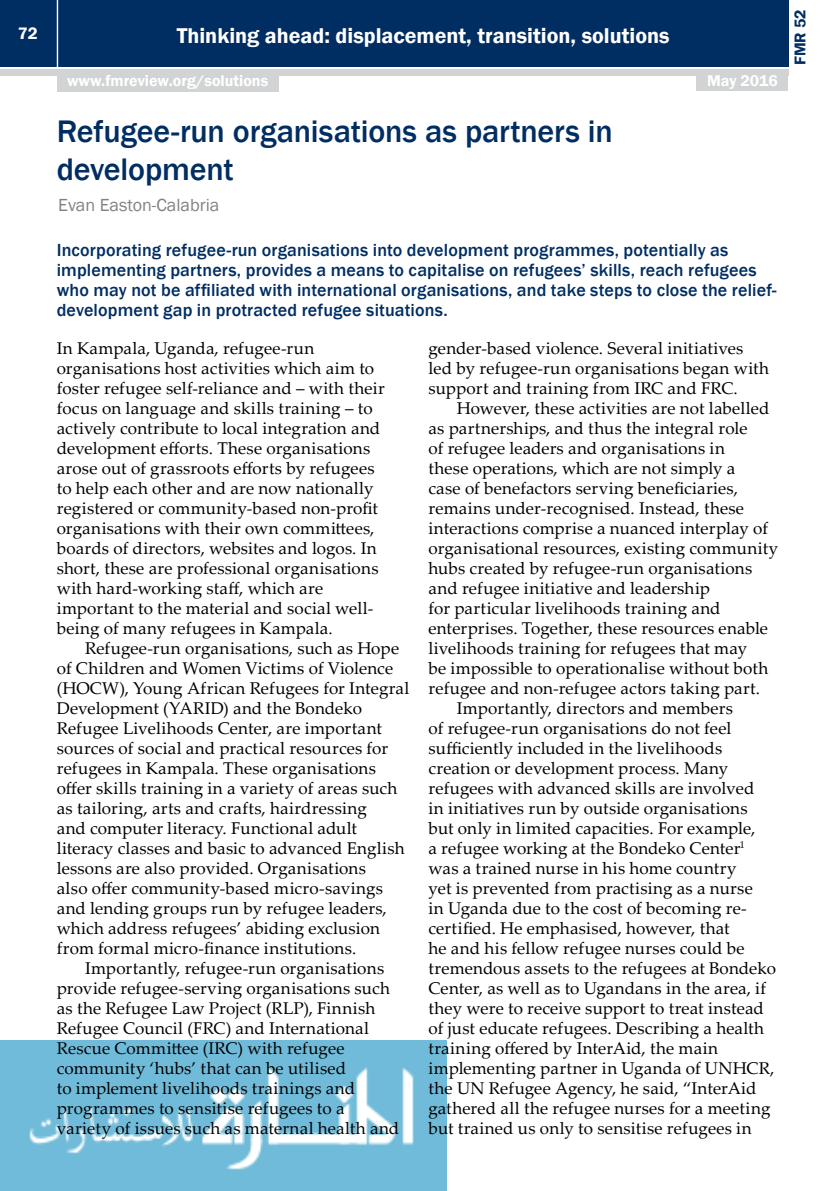
<style>
.page{position:relative;width:840px;height:1191px;background:#fff}
.page>*{position:absolute;margin:0;border:0;box-sizing:border-box;transform-origin:0 0}
.t1{font:500 32px/38px "Franklin Gothic";letter-spacing:-.005em;color:#002d62}
.t2{font:600 22px "Franklin Gothic";color:#fff}
.t3{font:500 18px/20px "Franklin Gothic";letter-spacing:.01em;color:#002d62}
.t4{font:18px "Franklin Gothic";color:#808285}
.t5{font:17px/20px "Palatino Linotype";letter-spacing:.01em;color:#000}
.t6{font:600 17px "Franklin Gothic";color:#fff}
.t7{font:600 16px "Franklin Gothic";color:#fff}
.t8{font:600 16px "Franklin Gothic";color:#002d62}
</style>
<div class="page">
<img style="left:0;top:1041px;width:446px;height:150px">
<div style="left:0;top:0;width:787px;height:66px;background:#002d62"></div>
<div style="left:0;top:69px;width:787px;height:6px;background:#d1d3d4"></div>
<hr style="left:57px;top:0;width:1px;height:67px;background:#fff">
<div style="left:696px;top:73px;width:91px;height:18px;background:#d1d3d4"></div>
<div style="left:57px;top:74px;width:221px;height:18px;background:#d1d3d4"></div>
<p class="t6" style="left:18px;top:23px;width:21px">72</p>
<p class="t2" style="left:177px;top:22px;width:494px">Thinking ahead: displacement, transition, solutions</p>
<p class="t7" style="left:67px;top:71px;width:203px">www.fmreview.org/solutions</p>
<p class="t7" style="left:706px;top:71px;width:72px">May 2016</p>
<h1 class="t1" style="left:57px;top:112px;width:557px">Refugee-run organisations as partners in development</h1>
<p class="t4" style="left:58px;top:194px;width:163px">Evan Easton-Calabria</p>
<p class="t3" style="left:57px;top:240px;width:721px">Incorporating refugee-run organisations into development programmes, potentially as implementing partners, provides a means to capitalise on refugees’ skills, reach refugees who may not be affiliated with international organisations, and take steps to close the relief&shy;development gap in protracted refugee situations.</p>
<p class="t5" style="left:57px;top:337px;width:329px">In Kampala, Uganda, refugee-run organisations host activities which aim to foster refugee self-reliance and – with their focus on language and skills training – to actively contribute to local integration and development efforts. These organisations arose out of grassroots efforts by refugees to help each other and are now nationally registered or community-based non-profit organisations with their own committees, boards of directors, websites and logos. In short, these are professional organisations with hard-working staff, which are important to the material and social well&shy;being of many refugees in Kampala.</p>
<p class="t5" style="left:57px;top:637px;width:354px;text-indent:28px">Refugee-run organisations, such as Hope of Children and Women Victims of Violence (HOCW), Young African Refugees for Integral Development (YARID) and the Bondeko Refugee Livelihoods Center, are important sources of social and practical resources for refugees in Kampala. These organisations offer skills training in a variety of areas such as tailoring, arts and crafts, hairdressing<br>and computer literacy. Functional adult literacy classes and basic to advanced English lessons are also provided. Organisations<br>also offer community-based micro-savings and lending groups run by refugee leaders, which address refugees’ abiding exclusion from formal micro-finance institutions.</p>
<p class="t5" style="left:57px;top:957px;width:344px;text-indent:28px">Importantly, refugee-run organisations provide refugee-serving organisations such as the Refugee Law Project (RLP), Finnish Refugee Council (FRC) and International Rescue Committee (IRC) with refugee community ‘hubs’ that can be utilised<br>to implement livelihoods trainings and programmes to sensitise refugees to a variety of issues such as maternal health and</p>
<p class="t5" style="left:428px;top:337px;width:342px">gender-based violence. Several initiatives led by refugee-run organisations began with support and training from IRC and FRC.</p>
<p class="t5" style="left:456px;top:397px;width:314px">However, these activities are not labelled</p>
<p class="t5" style="left:428px;top:417px;width:320px">as partnerships, and thus the integral role</p>
<p class="t5" style="left:428px;top:437px;width:298px">of refugee leaders and organisations in</p>
<p class="t5" style="left:428px;top:457px;width:308px">these operations, which are not simply a</p>
<p class="t5" style="left:428px;top:477px;width:311px">case of benefactors serving beneficiaries,</p>
<p class="t5" style="left:428px;top:497px;width:317px">remains under-recognised. Instead, these</p>
<p class="t5" style="left:428px;top:517px;width:341px">interactions comprise a nuanced interplay of</p>
<p class="t5" style="left:428px;top:537px;width:351px">organisational resources, existing community</p>
<p class="t5" style="left:428px;top:557px;width:325px">hubs created by refugee-run organisations</p>
<p class="t5" style="left:428px;top:577px;width:283px">and refugee initiative and leadership</p>
<p class="t5" style="left:428px;top:597px;width:293px">for particular livelihoods training and</p>
<p class="t5" style="left:428px;top:617px;width:341px">enterprises. Together, these resources enable</p>
<p class="t5" style="left:428px;top:637px;width:320px">livelihoods training for refugees that may</p>
<p class="t5" style="left:428px;top:657px;width:341px">be impossible to operationalise without both</p>
<p class="t5" style="left:428px;top:677px;width:333px">refugee and non-refugee actors taking part.</p>
<p class="t5" style="left:456px;top:697px;width:277px">Importantly, directors and members</p>
<p class="t5" style="left:428px;top:717px;width:304px">of refugee-run organisations do not feel</p>
<p class="t5" style="left:428px;top:737px;width:295px">sufficiently included in the livelihoods</p>
<p class="t5" style="left:428px;top:757px;width:301px">creation or development process. Many</p>
<p class="t5" style="left:428px;top:777px;width:327px">refugees with advanced skills are involved</p>
<p class="t5" style="left:428px;top:797px;width:320px">in initiatives run by outside organisations</p>
<p class="t5" style="left:428px;top:817px;width:328px">but only in limited capacities. For example,</p>
<p class="t5" style="left:428px;top:837px;width:317px">a refugee working at the Bondeko Center<sup>1</sup></p>
<p class="t5" style="left:428px;top:857px;width:309px">was a trained nurse in his home country</p>
<p class="t5" style="left:428px;top:877px;width:325px">yet is prevented from practising as a nurse</p>
<p class="t5" style="left:428px;top:897px;width:319px">in Uganda due to the cost of becoming re-</p>
<p class="t5" style="left:428px;top:917px;width:302px">certified. He emphasised, however, that</p>
<p class="t5" style="left:428px;top:937px;width:317px">he and his fellow refugee nurses could be</p>
<p class="t5" style="left:428px;top:957px;width:349px">tremendous assets to the refugees at Bondeko</p>
<p class="t5" style="left:428px;top:977px;width:339px">Center, as well as to Ugandans in the area, if</p>
<p class="t5" style="left:428px;top:997px;width:336px">they were to receive support to treat instead</p>
<p class="t5" style="left:428px;top:1017px;width:337px">of just educate refugees. Describing a health</p>
<p class="t5" style="left:428px;top:1037px;width:291px">training offered by InterAid, the main</p>
<p class="t5" style="left:428px;top:1057px;width:347px">implementing partner in Uganda of UNHCR,</p>
<p class="t5" style="left:428px;top:1077px;width:329px">the UN Refugee Agency, he said, “InterAid</p>
<p class="t5" style="left:428px;top:1097px;width:343px">gathered all the refugee nurses for a meeting</p>
<p class="t5" style="left:428px;top:1117px;width:324px">but trained us only to sensitise refugees in</p>
<p class="t8" style="left:789px;top:65px;width:57px;rotate:-90deg">FMR 52</p>
</div>
